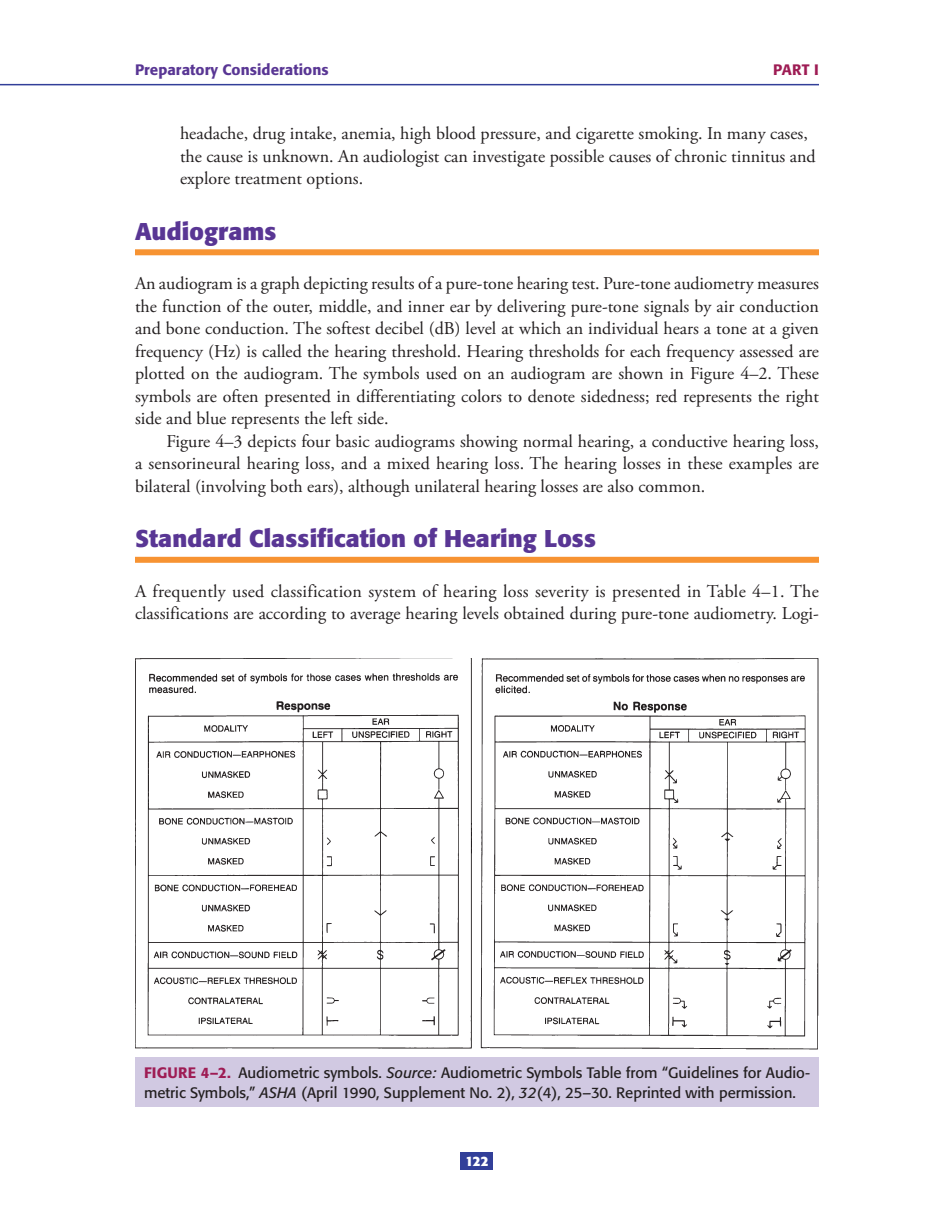
<style>
.page{position:relative;width:936px;height:1224px;background:#fff}
.page>*{position:absolute;margin:0;border:0;box-sizing:border-box;transform-origin:0 0}
.t1{font:700 24px "Formata";letter-spacing:.005em;color:#593694}
.t2{font:18px/22.5px "Adobe Garamond Pro";color:#231f20}
.t3{font:15px/19.5px "Formata";color:#231f20}
.t4{font:500 15px "Formata";letter-spacing:.005em;color:#593694}
.t5{font:500 15px "Formata";color:#9e1c54}
.t6{font:700 13.5px "Formata";color:#fff}
.s1{font-weight:500;color:#9e1c54}
.s2{font-style:italic}
</style>
<div class="page">
<hr style="left:0;top:84px;width:819px;height:1px;background:#323f99">
<div style="left:460px;top:1152px;width:34px;height:18px;background:#323f99"></div>
<div style="left:135px;top:249px;width:684px;height:6px;background:#f79332"></div>
<div style="left:135px;top:557px;width:684px;height:6px;background:#f79332"></div>
<img style="left:135px;top:658px;width:684px;height:392px">
<div style="left:135px;top:1058px;width:684px;height:49px;background:#d1c9e2"></div>
<p class="t4" style="left:135px;top:60px;width:195px">Preparatory Considerations</p>
<p class="t5" style="left:773px;top:60px;width:47px">PART I</p>
<p class="t2" style="left:180px;top:123px;width:637px">headache, drug intake, anemia, high blood pressure, and cigarette smoking. In many cases, the cause is unknown. An audiologist can investigate possible causes of chronic tinnitus and explore treatment options.</p>
<h1 class="t1" style="left:135px;top:216px;width:143px">Audiograms</h1>
<p class="t2" style="left:135px;top:273px;width:686px;text-align:justify">An audiogram is a graph depicting results of a pure-tone hearing test. Pure-tone audiometry measures the function of the outer, middle, and inner ear by delivering pure-tone signals by air conduction and bone conduction. The softest decibel (dB) level at which an individual hears a tone at a given frequency (Hz) is called the hearing threshold. Hearing thresholds for each frequency assessed are plotted on the audiogram. The symbols used on an audiogram are shown in Figure 4–2. These symbols are often presented in differentiating colors to denote sidedness; red represents the right side and blue represents the left side.</p>
<p class="t2" style="left:135px;top:430px;width:686px;text-align:justify;text-indent:32px">Figure 4–3 depicts four basic audiograms showing normal hearing, a conductive hearing loss, a sensorineural hearing loss, and a mixed hearing loss. The hearing losses in these examples are bilateral (involving both ears), although unilateral hearing losses are also common.</p>
<h1 class="t1" style="left:135px;top:524px;width:463px">Standard Classification of Hearing Loss</h1>
<p class="t2" style="left:135px;top:580px;width:685px">A frequently used classification system of hearing loss severity is presented in Table 4–1. The classifications are according to average hearing levels obtained during pure-tone audiometry. Logi-</p>
<p class="t3" style="left:144px;top:1063px;width:668px"><span class="s1">FIGURE 4–2.</span> Audiometric symbols. <span class="s2">Source:</span> Audiometric Symbols Table from “Guidelines for Audio&shy;metric Symbols,” <span class="s2">ASHA</span> (April 1990, Supplement No. 2), <span class="s2">32</span>(4), 25–30. Reprinted with permission.</p>
<p class="t6" style="left:465px;top:1152px;width:25px">122</p>
</div>
